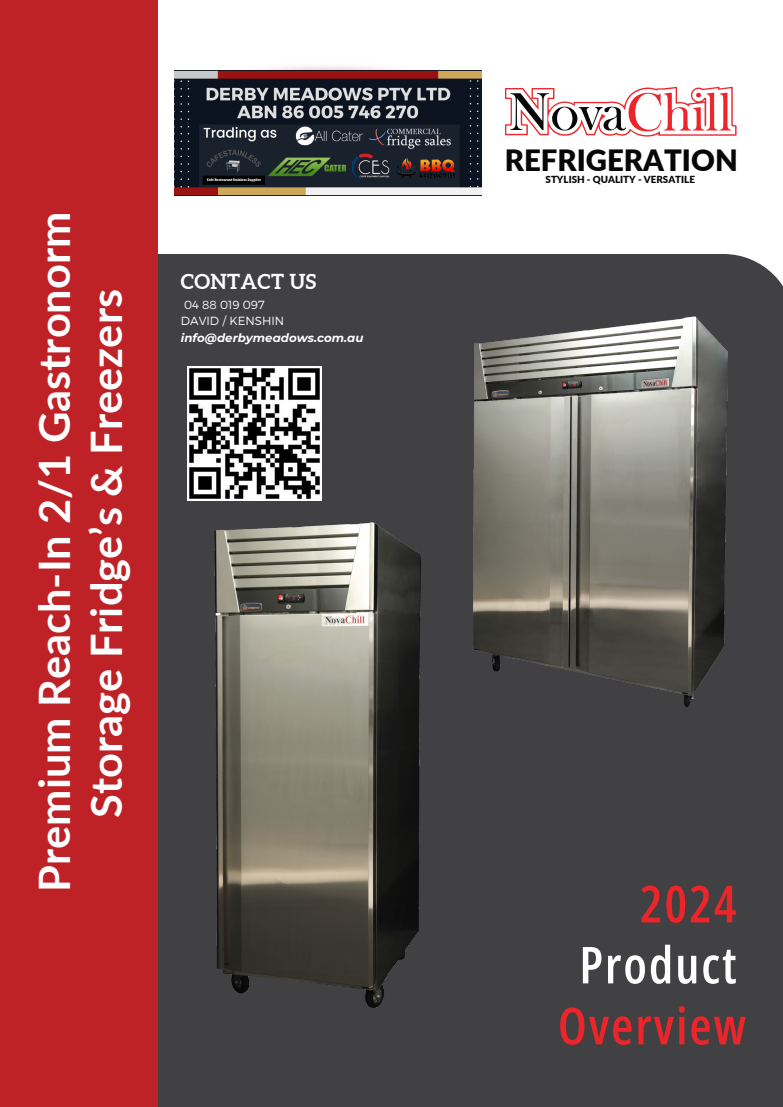
<style>
.page{position:relative;width:783px;height:1107px;background:#fff}
.page>*{position:absolute;margin:0;border:0;box-sizing:border-box;transform-origin:0 0}
.t1{font:600 50.9px/61px "Open Sans Condensed";letter-spacing:.035em;color:#eb252a;text-align:right}
.t2{font:700 43.35px/52px "Lato";color:#fff;text-align:center}
.t3{font:900 29.3px "Lato";color:#070707}
.t4{font:700 20.62px "Aleo";letter-spacing:.015em;color:#fefefe}
.t5{font:italic 700 11.78px "Montserrat";color:#fefefe}
.t6{font:300 11.78px "Montserrat";color:#fefefe}
.t7{font:900 9.78px "Lato";color:#080808}
.s1{color:#fff}
</style>
<div class="page">
<img style="left:188px;top:66px;width:280px;height:5px">
<div style="left:158px;top:254px;width:624px;height:852px;background:#414042"></div>
<div style="left:0;top:0;width:158px;height:1106px;background:#be2227"></div>
<svg style="left:505px;top:86px;width:231px;height:51px"></svg>
<img style="left:473px;top:316px;width:254px;height:390px">
<img style="left:214px;top:522px;width:206px;height:484px">
<img style="left:174px;top:71px;width:307px;height:124px">
<img style="left:188px;top:366px;width:134px;height:134px">
<p class="t2" style="left:27px;top:891px;width:681px;rotate:-90deg">Premium Reach-In 2/1 Gastronorm<br>Storage Fridge’s &amp; Freezers</p>
<p class="t4" style="left:181px;top:270px;width:137px">CONTACT US</p>
<p class="t6" style="left:184px;top:297px;width:82px">04 88 019 097</p>
<p class="t6" style="left:181px;top:313px;width:105px">DAVID / KENSHIN</p>
<p class="t5" style="left:181px;top:330px;width:184px">info@derbymeadows.com.au</p>
<p class="t3" style="left:504px;top:142px;width:234px">REFRIGERATION</p>
<p class="t7" style="left:545px;top:173px;width:151px">STYLISH - QUALITY - VERSATILE</p>
<p class="t1" style="left:557px;top:872px;width:190px">2024<br><span class="s1">Product<br></span>Overview</p>
</div>
